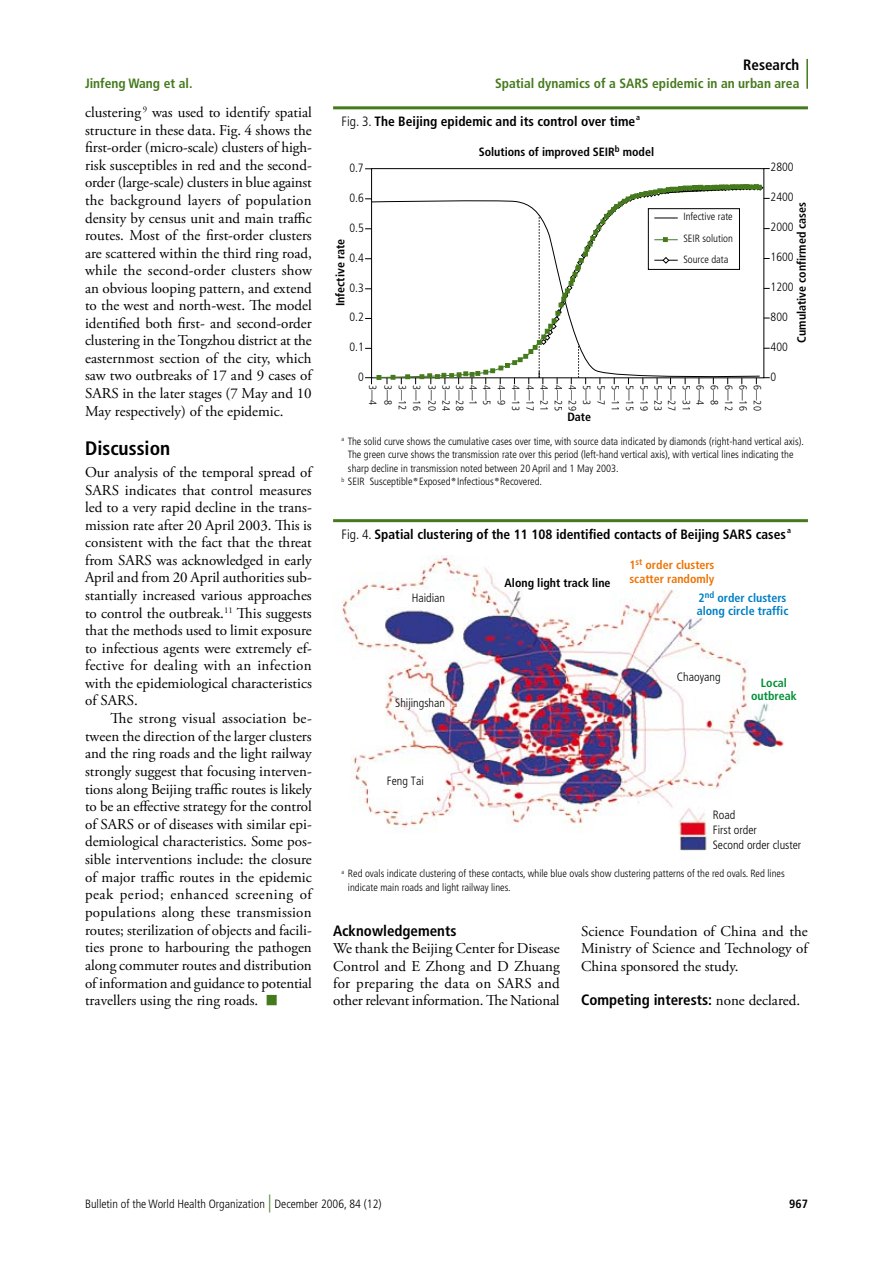
<style>
.page{position:relative;width:893px;height:1263px;background:#fff}
.page>*{position:absolute;margin:0;border:0;box-sizing:border-box;transform-origin:0 0}
.t1{font:700 condensed 19.5px "Frutiger LT Std";color:#000}
.t2{font:15px/17.5px "Adobe Garamond Pro";color:#000;text-align:justify}
.t3{font:700 condensed 15px "Frutiger LT Std";color:#000}
.t4{font:700 condensed 13.5px "Frutiger LT Std";color:#000}
.t5{font:700 condensed 13.5px "Frutiger LT Std";color:#447a1c}
.t6{font:300 condensed 12px/15.1px "Frutiger LT Std";color:#000}
.t7{font:700 condensed 12px "Frutiger LT Std";color:#000}
.t8{font:700 condensed 12px/13.5px "Frutiger LT Std";color:#007ec5}
.t9{font:700 condensed 12px/13.5px "Frutiger LT Std";color:#ec7405}
.t10{font:700 condensed 12px/13.5px "Frutiger LT Std";color:#009036;text-align:center}
.t11{font:300 condensed 10.5px/13.5px "Frutiger LT Std";color:#000}
.s1{font-weight:300}
.s2{font-family:"Myriad Pro";font-weight:400;font-stretch:normal}
.s3{font-family:"Adobe Garamond Pro";font-weight:400;font-stretch:normal}
.s4{font-size:18px;color:#447a1c}
</style>
<div class="page">
<hr style="left:806px;top:59px;width:2px;height:30px;background:#447a1c">
<svg style="left:365px;top:168px;width:400px;height:180px"></svg>
<svg style="left:373px;top:188px;width:28px;height:190px"></svg>
<svg style="left:365px;top:375px;width:16px;height:9px"></svg>
<svg style="left:387px;top:375px;width:8px;height:9px"></svg>
<svg style="left:401px;top:184px;width:369px;height:200px"></svg>
<hr style="left:333px;top:106px;width:475px;height:3px;background:#447a1c">
<img style="left:342px;top:556px;width:442px;height:295px">
<hr style="left:333px;top:519px;width:475px;height:3px;background:#447a1c">
<p class="t3" style="left:743px;top:56px;width:58px">Research</p>
<p class="t5" style="left:85px;top:75px;width:109px">Jinfeng Wang et al.</p>
<p class="t5" style="left:495px;top:75px;width:306px">Spatial dynamics of a SARS epidemic in an urban area</p>
<p class="t2" style="left:85px;top:104px;width:228px">clustering <sup>9</sup> was used to identify spatial structure in these data. Fig. 4 shows the first-order (micro-scale) clusters of high&shy;risk susceptibles in red and the second&shy;order (large-scale) clusters in blue against the background layers of population density by census unit and main traffic routes. Most of the first-order clusters are scattered within the third ring road, while the second-order clusters show an obvious looping pattern, and extend to the west and north-west. The model identified both first- and second-order clustering in the Tongzhou district at the easternmost section of the city, which saw two outbreaks of 17 and 9 cases of SARS in the later stages (7 May and 10<br>May respectively) of the epidemic.</p>
<h1 class="t1" style="left:85px;top:437px;width:87px">Discussion</h1>
<p class="t2" style="left:85px;top:464px;width:228px">Our analysis of the temporal spread of SARS indicates that control measures led to a very rapid decline in the trans&shy;mission rate after 20 April 2003. This is consistent with the fact that the threat from SARS was acknowledged in early April and from 20 April authorities sub&shy;stantially increased various approaches to control the outbreak.<sup>11</sup> This suggests that the methods used to limit exposure to infectious agents were extremely ef&shy;fective for dealing with an infection with the epidemiological characteristics of SARS.</p>
<p class="t2" style="left:85px;top:710px;width:228px;text-indent:26px">The strong visual association be&shy;tween the direction of the larger clusters and the ring roads and the light railway strongly suggest that focusing interven&shy;tions along Beijing traffic routes is likely to be an effective strategy for the control of SARS or of diseases with similar epi&shy;demiological characteristics. Some pos&shy;sible interventions include: the closure of major traffic routes in the epidemic peak period; enhanced screening of populations along these transmission routes; sterilization of objects and facili&shy;ties prone to harbouring the pathogen along commuter routes and distribution of information and guidance to potential travellers using the ring roads.</p>
<p class="t4" style="left:342px;top:114px;width:300px"><span class="s1">Fig. 3.</span> The Beijing epidemic and its control over time<sup>a</sup></p>
<p class="t6" style="left:349px;top:160px;width:16px">0.7</p>
<p class="t7" style="left:479px;top:145px;width:177px">Solutions of improved SEIR<sup>b</sup> model</p>
<p class="t6" style="left:349px;top:190px;width:16px">0.6</p>
<p class="t6" style="left:349px;top:220px;width:16px">0.5</p>
<p class="t6" style="left:349px;top:250px;width:16px">0.4</p>
<p class="t6" style="left:349px;top:280px;width:16px">0.3</p>
<p class="t6" style="left:349px;top:310px;width:16px">0.2</p>
<p class="t6" style="left:349px;top:340px;width:16px">0.1</p>
<p class="t6" style="left:358px;top:369px;width:7px">0</p>
<p class="t7" style="left:333px;top:306px;width:69px;rotate:-90deg">Infective rate</p>
<p class="t11" style="left:379px;top:385px;width:22px;rotate:90deg">3—4</p>
<p class="t11" style="left:683px;top:210px;width:51px">Infective rate</p>
<p class="t11" style="left:683px;top:253px;width:47px">Source data</p>
<p class="t11" style="left:683px;top:232px;width:51px">SEIR solution</p>
<p class="t11" style="left:395px;top:385px;width:22px;rotate:90deg">3—8</p>
<p class="t11" style="left:409px;top:385px;width:27px;rotate:90deg">3—12</p>
<p class="t11" style="left:423px;top:385px;width:27px;rotate:90deg">3—16</p>
<p class="t11" style="left:439px;top:385px;width:27px;rotate:90deg">3—20</p>
<p class="t11" style="left:453px;top:385px;width:27px;rotate:90deg">3—24</p>
<p class="t11" style="left:466px;top:385px;width:27px;rotate:90deg">3—28</p>
<p class="t11" style="left:480px;top:385px;width:22px;rotate:90deg">4—1</p>
<p class="t11" style="left:494px;top:385px;width:22px;rotate:90deg">4—5</p>
<p class="t11" style="left:508px;top:385px;width:22px;rotate:90deg">4—9</p>
<p class="t11" style="left:522px;top:385px;width:27px;rotate:90deg">4—13</p>
<p class="t11" style="left:537px;top:385px;width:27px;rotate:90deg">4—17</p>
<p class="t11" style="left:551px;top:385px;width:27px;rotate:90deg">4—21</p>
<p class="t11" style="left:565px;top:385px;width:27px;rotate:90deg">4—25</p>
<p class="t11" style="left:579px;top:385px;width:27px;rotate:90deg">4—29</p>
<p class="t11" style="left:593px;top:385px;width:22px;rotate:90deg">5—3</p>
<p class="t11" style="left:608px;top:385px;width:22px;rotate:90deg">5—7</p>
<p class="t11" style="left:622px;top:385px;width:27px;rotate:90deg">5—11</p>
<p class="t11" style="left:636px;top:385px;width:27px;rotate:90deg">5—15</p>
<p class="t11" style="left:651px;top:385px;width:27px;rotate:90deg">5—19</p>
<p class="t11" style="left:665px;top:385px;width:27px;rotate:90deg">5—23</p>
<p class="t11" style="left:678px;top:385px;width:27px;rotate:90deg">5—27</p>
<p class="t11" style="left:693px;top:385px;width:27px;rotate:90deg">5—31</p>
<p class="t11" style="left:707px;top:385px;width:22px;rotate:90deg">6—4</p>
<p class="t11" style="left:721px;top:385px;width:22px;rotate:90deg">6—8</p>
<p class="t11" style="left:735px;top:385px;width:27px;rotate:90deg">6—12</p>
<p class="t11" style="left:750px;top:385px;width:27px;rotate:90deg">6—16</p>
<p class="t11" style="left:764px;top:385px;width:27px;rotate:90deg">6—20</p>
<p class="t7" style="left:567px;top:410px;width:25px">Date</p>
<p class="t6" style="left:771px;top:160px;width:25px">2800</p>
<p class="t6" style="left:771px;top:190px;width:25px">2400</p>
<p class="t7" style="left:794px;top:343px;width:142px;rotate:-90deg">Cumulative confirmed cases</p>
<p class="t6" style="left:771px;top:220px;width:25px">2000</p>
<p class="t6" style="left:771px;top:250px;width:25px">1600</p>
<p class="t6" style="left:771px;top:280px;width:25px">1200</p>
<p class="t6" style="left:771px;top:309px;width:19px">800</p>
<p class="t6" style="left:771px;top:340px;width:19px">400</p>
<p class="t6" style="left:771px;top:369px;width:7px">0</p>
<p class="t11" style="left:342px;top:434px;width:464px"><sup>a</sup> The solid curve shows the cumulative cases over time, with source data indicated by diamonds (right-hand vertical axis).</p>
<p class="t11" style="left:348px;top:448px;width:447px">The green curve shows the transmission rate over this period (left-hand vertical axis), with vertical lines indicating the</p>
<p class="t11" style="left:348px;top:461px;width:272px">sharp decline in transmission noted between 20 April and 1 May 2003.</p>
<p class="t11" style="left:342px;top:475px;width:202px"><sup>b</sup> SEIR Susceptible<span class="s2">®</span>Exposed<span class="s2">®</span>Infectious<span class="s2">®</span>Recovered.</p>
<p class="t4" style="left:342px;top:526px;width:451px"><span class="s1">Fig. 4.</span> Spatial clustering of the 11 108 identified contacts of Beijing SARS cases <sup>a</sup></p>
<p class="t6" style="left:412px;top:590px;width:35px">Haidian</p>
<p class="t6" style="left:395px;top:696px;width:51px">Shijingshan</p>
<p class="t6" style="left:387px;top:774px;width:38px">Feng Tai</p>
<p class="t7" style="left:505px;top:576px;width:108px">Along light track line</p>
<p class="t9" style="left:629px;top:558px;width:87px">1<sup>st</sup> order clusters scatter randomly</p>
<p class="t8" style="left:697px;top:591px;width:93px">2<sup>nd</sup> order clusters along circle traffic</p>
<p class="t6" style="left:677px;top:669px;width:45px">Chaoyang</p>
<p class="t10" style="left:751px;top:676px;width:47px">Local outbreak</p>
<p class="t6" style="left:713px;top:807px;width:90px">Road<br>First order<br>Second order cluster</p>
<p class="t11" style="left:348px;top:867px;width:438px;text-indent:-6px"><sup>a</sup> Red ovals indicate clustering of these contacts, while blue ovals show clustering patterns of the red ovals. Red lines indicate main roads and light railway lines.</p>
<p class="t3" style="left:333px;top:922px;width:125px">Acknowledgements</p>
<p class="t2" style="left:333px;top:940px;width:228px">We thank the Beijing Center for Disease Control and E Zhong and D Zhuang for preparing the data on SARS and other relevant information. The National</p>
<p class="t2" style="left:581px;top:923px;width:228px">Science Foundation of China and the Ministry of Science and Technology of China sponsored the study.</p>
<p class="t3" style="left:581px;top:991px;width:220px">Competing interests: <span class="s3">none declared.</span></p>
<p class="t6" style="left:85px;top:1197px;width:298px">Bulletin of the World Health Organization <span class="s4">|</span> December 2006, 84 (12)</p>
<p class="t7" style="left:789px;top:1197px;width:20px">967</p>
</div>
